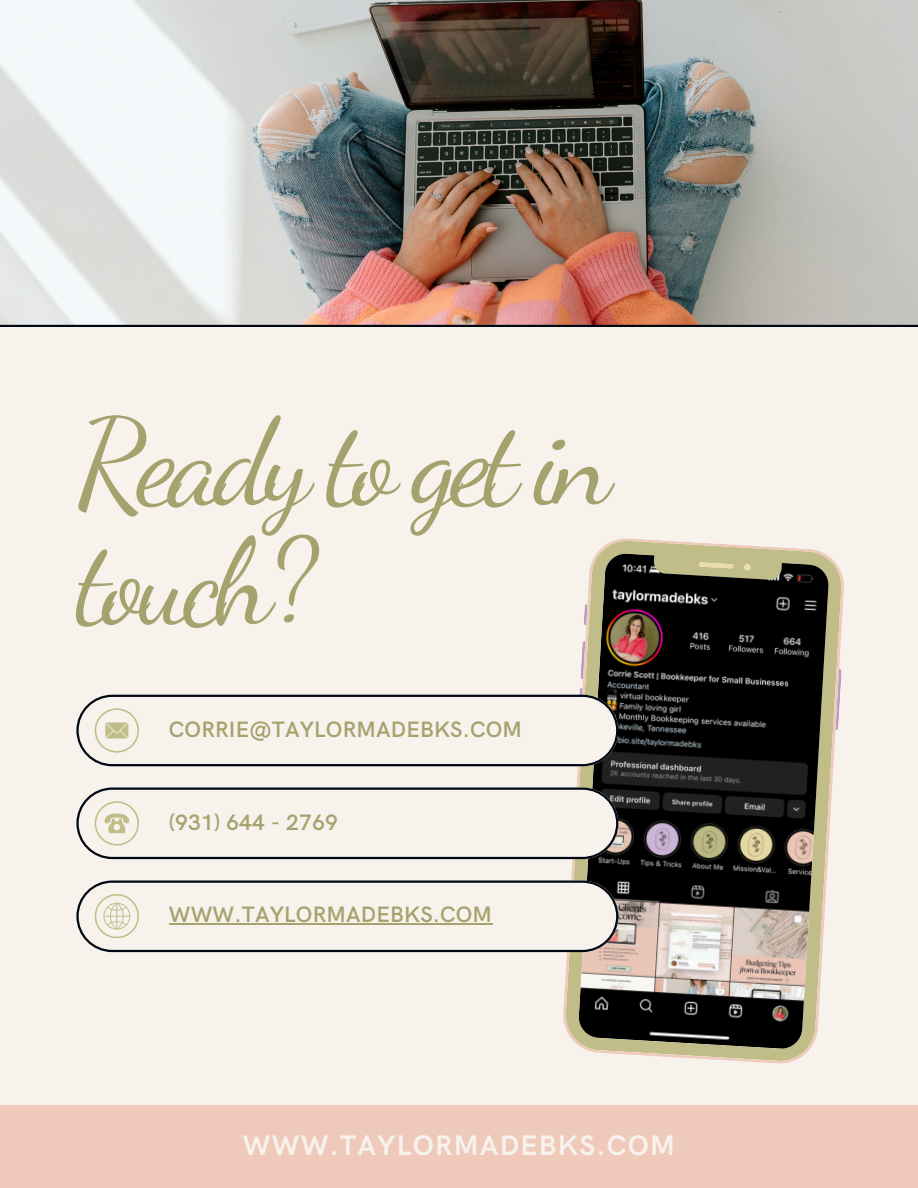
<style>
.page{position:relative;width:918px;height:1188px;background:#f7f2ec}
.page>*{position:absolute;margin:0;border:0;box-sizing:border-box;transform-origin:0 0}
.t1{font:120.45px/119.2px "Dancing Script";letter-spacing:-.065em;color:#a5a26e}
.t2{font:700 28.35px "HK Grotesk";letter-spacing:.045em;color:#f7f2ec}
.t3{font:600 22.35px "HK Grotesk";letter-spacing:.005em;color:#a5a26e}
</style>
<div class="page">
<img style="left:0;top:0;width:918px;height:327px">
<svg style="left:562px;top:538px;width:282px;height:526px;background:#676258"></svg>
<svg style="left:76px;top:688px;width:542px;height:78px"></svg>
<svg style="left:76px;top:788px;width:542px;height:71px"></svg>
<svg style="left:76px;top:881px;width:542px;height:71px"></svg>
<div style="left:0;top:1105px;width:918px;height:83px;background:#efc9b9"></div>
<hr style="left:169px;top:923px;width:323px;height:2px;background:#a5a26e">
<p class="t1" style="left:76px;top:404px;width:537px">Ready to get in touch?</p>
<p class="t3" style="left:169px;top:717px;width:355px">CORRIE@TAYLORMADEBKS.COM</p>
<h3 class="t3" style="left:169px;top:809px;width:171px">(931) 644 - 2769</h3>
<p class="t3" style="left:169px;top:902px;width:325px">WWW.TAYLORMADEBKS.COM</p>
<p class="t2" style="left:243px;top:1130px;width:433px">WWW.TAYLORMADEBKS.COM</p>
</div>
